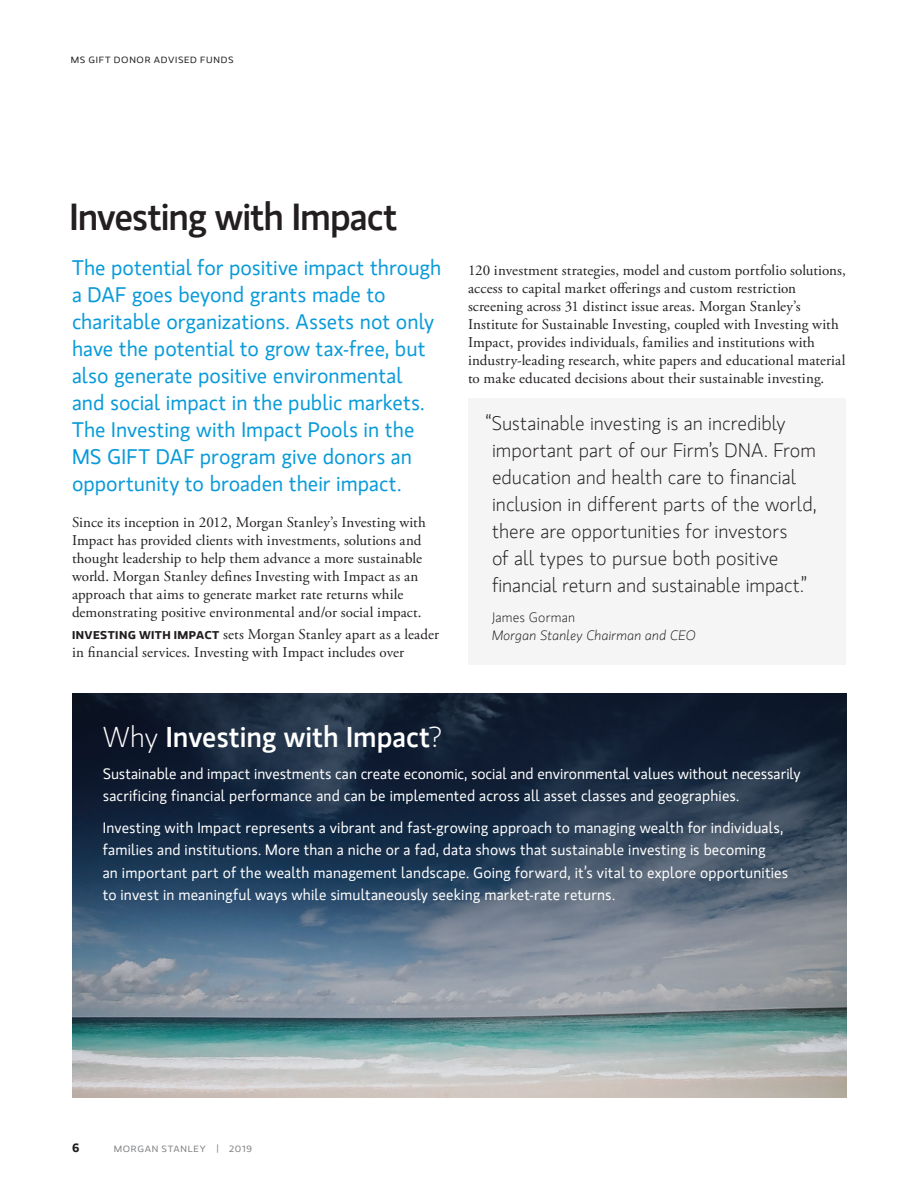
<style>
.page{position:relative;width:918px;height:1188px;background:#fff}
.page>*{position:absolute;margin:0;border:0;box-sizing:border-box;transform-origin:0 0}
.t1{font:500 37.5px "MS Gloriola II Std";letter-spacing:-.03em;color:#231f20}
.t2{font:500 28.5px "MS Gloriola II Std";color:#fff}
.t3{font:21px/27px "MS Gloriola II Std";color:#089ad9}
.t4{font:300 19.5px/27px "MS Gloriola II Std";color:#231f20}
.t5{font:15px/18px "Adobe Garamond Pro";letter-spacing:.01em;color:#231f20}
.t6{font:15px/22.5px "MS Gloriola II Std";letter-spacing:.01em;color:#fff}
.t7{font:italic 300 13.5px "MS Gloriola II Std";letter-spacing:.01em;color:#231f20}
.t8{font:300 13.5px "MS Gloriola II Std";letter-spacing:.015em;color:#231f20}
.t9{font:700 12px "MS Gloriola II Std";color:#231f20}
.t10{font:9px "MS Gloriola II Std";letter-spacing:.07em;color:#231f20;scale:1.1 1}
.t11{font:9px "MS Gloriola II Std";letter-spacing:.07em;color:#808285;scale:1.1 1}
.s1{font-family:"MS Gloriola II Std";font-weight:700;font-size:11.25px}
.s2{font-weight:300}
</style>
<div class="page">
<img style="left:72px;top:693px;width:774px;height:405px">
<div style="left:468px;top:398px;width:378px;height:266px;background:#f5f5f6"></div>
<p class="t10" style="left:71px;top:54px;width:150px">MS GIFT DONOR ADVISED FUNDS</p>
<h1 class="t1" style="left:69px;top:190px;width:330px">Investing with Impact</h1>
<p class="t3" style="left:72px;top:253px;width:371px">The potential for positive impact through a DAF goes beyond grants made to charitable organizations. Assets not only have the potential to grow tax-free, but also generate positive environmental<br>and social impact in the public markets.<br>The Investing with Impact Pools in the MS GIFT DAF program give donors an opportunity to broaden their impact.</p>
<p class="t5" style="left:72px;top:513px;width:355px">Since its inception in 2012, Morgan Stanley’s Investing with Impact has provided clients with investments, solutions and thought leadership to help them advance a more sustainable world. Morgan Stanley defines Investing with Impact as an approach that aims to generate market rate returns while demonstrating positive environmental and/or social impact.</p>
<p class="t5" style="left:72px;top:626px;width:369px"><span class="s1">INVESTING WITH IMPACT</span> sets Morgan Stanley apart as a leader in financial services. Investing with Impact includes over</p>
<p class="t5" style="left:468px;top:261px;width:380px">120 investment strategies, model and custom portfolio solutions, access to capital market offerings and custom restriction screening across 31 distinct issue areas. Morgan Stanley’s Institute for Sustainable Investing, coupled with Investing with Impact, provides individuals, families and institutions with industry-leading research, white papers and educational material to make educated decisions about their sustainable investing.</p>
<p class="t4" style="left:492px;top:410px;width:326px;text-indent:-6px">“Sustainable investing is an incredibly important part of our Firm’s DNA. From education and health care to financial inclusion in different parts of the world, there are opportunities for investors<br>of all types to pursue both positive financial return and sustainable impact.”</p>
<p class="t8" style="left:492px;top:609px;width:85px">James Gorman</p>
<p class="t7" style="left:492px;top:627px;width:205px">Morgan Stanley Chairman and CEO</p>
<h2 class="t2" style="left:103px;top:717px;width:341px"><span class="s2">Why</span> Investing with Impact<span class="s2">?</span></h2>
<p class="t6" style="left:103px;top:762px;width:700px">Sustainable and impact investments can create economic, social and environmental values without necessarily sacrificing financial performance and can be implemented across all asset classes and geographies.</p>
<p class="t6" style="left:103px;top:816px;width:687px">Investing with Impact represents a vibrant and fast-growing approach to managing wealth for individuals, families and institutions. More than a niche or a fad, data shows that sustainable investing is becoming<br>an important part of the wealth management landscape. Going forward, it’s vital to explore opportunities to invest in meaningful ways while simultaneously seeking market-rate returns.</p>
<p class="t9" style="left:72px;top:1139px;width:9px">6</p>
<p class="t11" style="left:114px;top:1143px;width:127px">MORGAN STANLEY | 2019</p>
</div>
